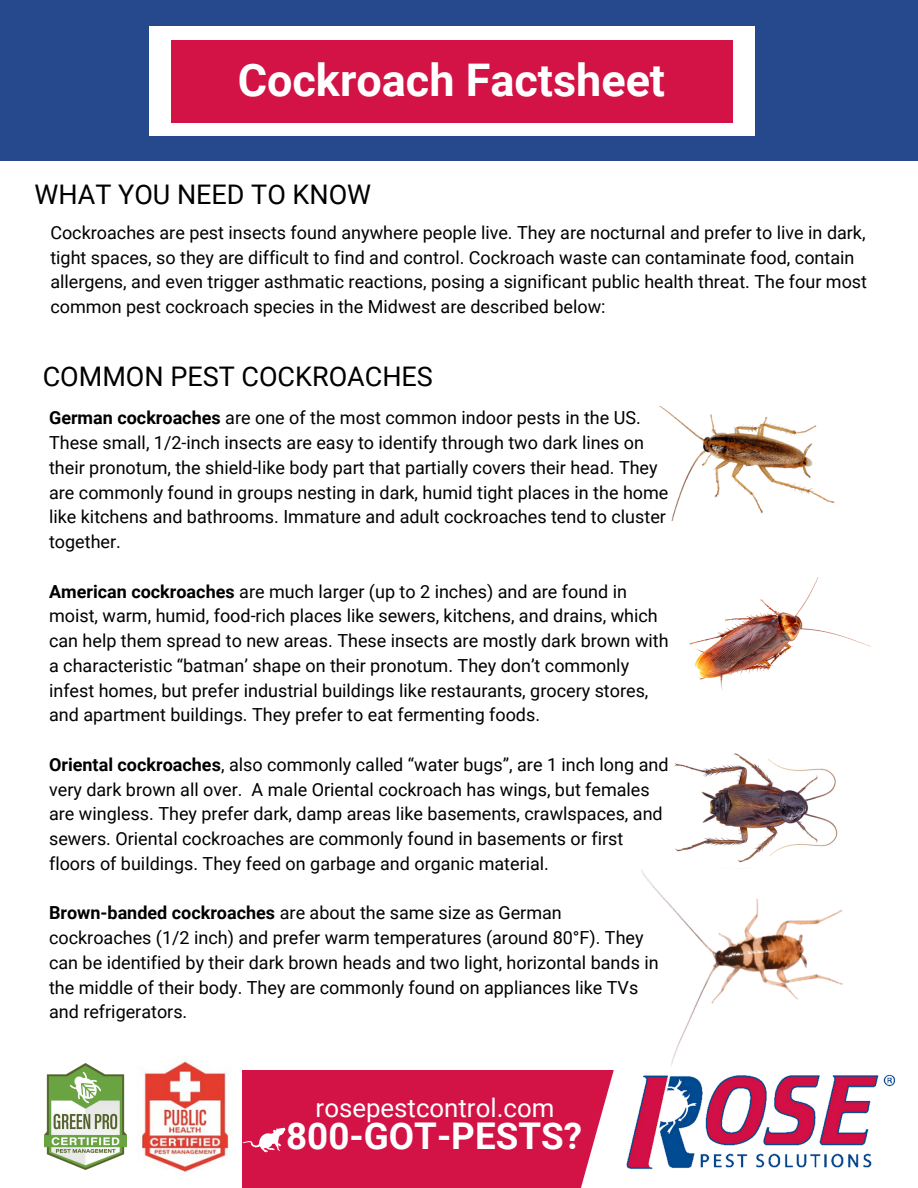
<style>
.page{position:relative;width:918px;height:1188px;background:#fff}
.page>*{position:absolute;margin:0;border:0;box-sizing:border-box;transform-origin:0 0}
.t1{font:700 45px "Roboto";color:#fff}
.t2{font:700 36.75px "Roboto";color:#fff}
.t3{font:27px "Roboto";color:#000}
.t4{font:25.8px "Roboto";color:#fff}
.t5{font:18px/24.8px "Roboto";color:#000}
.s1{font-weight:700}
</style>
<div class="page">
<div style="left:0;top:0;width:918px;height:161px;background:#25498c"></div>
<div style="left:149px;top:27px;width:605px;height:109px;background:#fff"></div>
<div style="left:171px;top:40px;width:561px;height:82px;background:#d31246"></div>
<div style="left:242px;top:1070px;width:419px;height:118px;background:#d31246"></div>
<svg style="left:581px;top:1070px;width:80px;height:118px;fill:#fff"></svg>
<img style="left:621px;top:1070px;width:274px;height:104px">
<img style="left:44px;top:1063px;width:82px;height:106px">
<img style="left:139px;top:1061px;width:90px;height:111px">
<svg style="left:243px;top:1128px;width:43px;height:24px"></svg>
<img style="left:689px;top:578px;width:181px;height:112px">
<img style="left:674px;top:753px;width:164px;height:110px">
<img style="left:660px;top:407px;width:175px;height:114px">
<img style="left:624px;top:869px;width:225px;height:202px">
<p class="t1" style="left:238px;top:54px;width:429px">Cockroach Factsheet</p>
<p class="t3" style="left:35px;top:179px;width:338px">WHAT YOU NEED TO KNOW</p>
<p class="t5" style="left:50px;top:220px;width:818px">Cockroaches are pest insects found anywhere people live. They are nocturnal and prefer to live in dark, tight spaces, so they are difficult to find and control. Cockroach waste can contaminate food, contain allergens, and even trigger asthmatic reactions, posing a significant public health threat. The four most common pest cockroach species in the Midwest are described below:</p>
<p class="t3" style="left:43px;top:361px;width:392px">COMMON PEST COCKROACHES</p>
<p class="t5" style="left:49px;top:406px;width:621px"><span class="s1">German cockroaches</span> are one of the most common indoor pests in the US.<br>These small, 1/2-inch insects are easy to identify through two dark lines on their pronotum, the shield-like body part that partially covers their head. They are commonly found in groups nesting in dark, humid tight places in the home like kitchens and bathrooms. Immature and adult cockroaches tend to cluster together.</p>
<h3 class="t5" style="left:49px;top:579px;width:621px"><span class="s1">American cockroaches</span> are much larger (up to 2 inches) and are found in moist, warm, humid, food-rich places like sewers, kitchens, and drains, which can help them spread to new areas. These insects are mostly dark brown with a characteristic “batman’ shape on their pronotum. They don’t commonly infest homes, but prefer industrial buildings like restaurants, grocery stores, and apartment buildings. They prefer to eat fermenting foods.</h3>
<p class="t5" style="left:49px;top:752px;width:621px"><span class="s1">Oriental cockroaches</span>, also commonly called “water bugs”, are 1 inch long and very dark brown all over. A male Oriental cockroach has wings, but females are wingless. They prefer dark, damp areas like basements, crawlspaces, and sewers. Oriental cockroaches are commonly found in basements or first floors of buildings. They feed on garbage and organic material.</p>
<p class="t5" style="left:49px;top:901px;width:514px"><span class="s1">Brown-banded cockroaches</span> are about the same size as German</p>
<p class="t5" style="left:49px;top:926px;width:611px">cockroaches (1/2 inch) and prefer warm temperatures (around 80°F). They can be identified by their dark brown heads and two light, horizontal bands in the middle of their body. They are commonly found on appliances like TVs and refrigerators.</p>
<h3 class="t4" style="left:316px;top:1093px;width:240px">rosepestcontrol.com</h3>
<h1 class="t2" style="left:286px;top:1115px;width:297px">800-GOT-PESTS?</h1>
</div>
